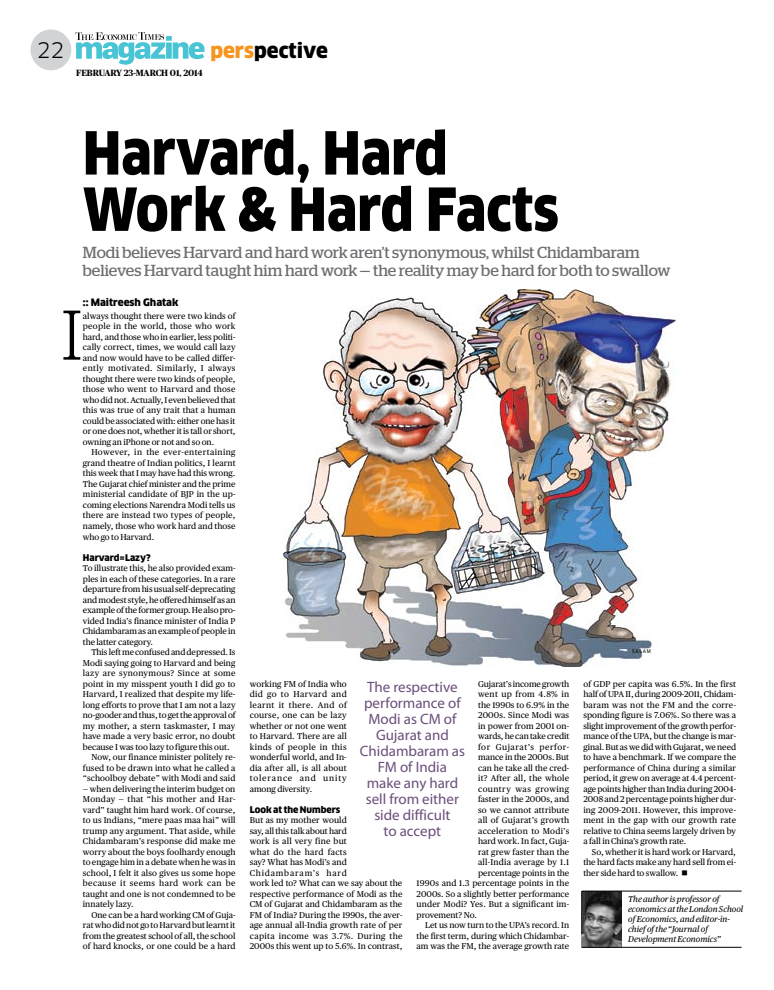
<style>
.page{position:relative;width:774px;height:990px;background:#fff}
.page>*{position:absolute;margin:0;border:0;box-sizing:border-box;transform-origin:0 0}
.t1{font:300 70px "Stag";color:#000}
.t2{font:900 57.9px/56.2px "Clan LF";color:#000;scale:.9 1}
.t3{font:21px "Clan";color:#000}
.t4{font:900 20px "Clan";color:#000}
.t5{font:16px/18px "Stag";color:#6d6e71}
.t6{font:15px/16px "Myriad Pro";color:#6b4e7b;text-align:center}
.t7{font:900 10px "Clan";color:#000}
.t8{font:900 9px "Clan";letter-spacing:-.005em;color:#000}
.t9{font:700 9px "Publico";letter-spacing:-.01em;color:#000}
.t10{font:8.5px/10.5px "Publico Text";letter-spacing:.005em;color:#000;text-align:justify}
.t11{font:italic 8.5px/10px "Publico Text";color:#000}
.t12{font:8.5px "Publico Text";letter-spacing:.025em;color:#000}
.t13{font:8.5px "Publico Text";letter-spacing:.03em;color:#000}
.t14{font:8.5px "Publico Text";letter-spacing:.035em;color:#000}
.t15{font:8.5px "Publico Text";letter-spacing:.065em;color:#000}
.t16{font:8.5px "Publico Text";letter-spacing:.05em;color:#000}
.t17{font:5px "Clan OT Narr News";letter-spacing:.16em;color:#000}
.s1{color:#f7941e}
</style>
<div class="page">
<svg style="left:75px;top:32px;width:129px;height:33px"></svg>
<div style="left:30px;top:29px;width:41px;height:41px;background:#d1d3d4;border-radius:50%"></div>
<img style="left:581px;top:891px;width:40px;height:55px">
<hr style="left:582px;top:890px;width:159px;height:1px;background:#000">
<hr style="left:582px;top:946px;width:159px;height:1px;background:#000">
<img style="left:284px;top:289px;width:392px;height:377px">
<h3 class="t3" style="left:37px;top:37px;width:29px">22</h3>
<p class="t9" style="left:76px;top:67px;width:128px">FEBRUARY 23-MARCH 01, 2014</p>
<h3 class="t4" style="left:210px;top:39px;width:119px"><span class="s1">pers</span>pective</h3>
<h2 class="t2" style="left:83px;top:126px;width:530px">Harvard, Hard<br>Work &amp; Hard Facts</h2>
<h3 class="t5" style="left:83px;top:244px;width:589px">Modi believes Harvard and hard work aren’t synonymous, whilst Chidambaram believes Harvard taught him hard work — the reality may be hard for both to swallow</h3>
<p class="t7" style="left:83px;top:296px;width:97px">:: Maitreesh Ghatak</p>
<h1 class="t1" style="left:62px;top:303px;width:22px">I</h1>
<p class="t10" style="left:83px;top:310px;width:154px">always thought there were two kinds of people in the world, those who work hard, and those who in earlier, less politi&shy;cally correct, times, we would call lazy and now would have to be called differ&shy;ently motivated. Similarly, I always thought there were two kinds of people, those who went to Harvard and those who did not. Actually, I even believed that this was true of any trait that a human could be associated with: either one has it or one does not, whether it is tall or short, owning an iPhone or not and so on.</p>
<p class="t10" style="left:83px;top:447px;width:154px;text-indent:8px">However, in the ever-entertaining grand theatre of Indian politics, I learnt this week that I may have had this wrong.<br>The Gujarat chief minister and the prime ministerial candidate of BJP in the up&shy;coming elections Narendra Modi tells us there are instead two types of people, namely, those who work hard and those who go to Harvard.</p>
<p class="t8" style="left:83px;top:551px;width:69px">Harvard=Lazy?</p>
<p class="t10" style="left:83px;top:562px;width:154px">To illustrate this, he also provided exam&shy;ples in each of these categories. In a rare departure from his usual self-deprecating and modest style, he offered himself as an example of the former group. He also pro&shy;vided India’s finance minister of India P Chidambaram as an example of people in the latter category.</p>
<p class="t10" style="left:91px;top:646px;width:146px">This left me confused and depressed. Is</p>
<p class="t10" style="left:83px;top:657px;width:154px">Modi saying going to Harvard and being</p>
<p class="t14" style="left:83px;top:668px;width:154px">lazy are synonymous? Since at some</p>
<p class="t10" style="left:83px;top:678px;width:154px">point in my misspent youth I did go to</p>
<p class="t10" style="left:83px;top:688px;width:154px">Harvard, I realized that despite my life-</p>
<p class="t10" style="left:83px;top:699px;width:154px">long efforts to prove that I am not a lazy</p>
<p class="t10" style="left:83px;top:709px;width:154px">no-gooder and thus, to get the approval of</p>
<p class="t12" style="left:83px;top:720px;width:154px">my mother, a stern taskmaster, I may</p>
<p class="t10" style="left:83px;top:730px;width:154px">have made a very basic error, no doubt</p>
<p class="t10" style="left:83px;top:741px;width:148px">because I was too lazy to figure this out.</p>
<p class="t10" style="left:91px;top:751px;width:146px">Now, our finance minister politely re-</p>
<p class="t10" style="left:83px;top:762px;width:154px">fused to be drawn into what he called a</p>
<p class="t10" style="left:83px;top:772px;width:154px">“schoolboy debate” with Modi and said</p>
<p class="t10" style="left:83px;top:783px;width:154px">— when delivering the interim budget on Monday — that “his mother and Har&shy;vard” taught him hard work. Of course, to us Indians, “mere paas maa hai” will trump any argument. That aside, while Chidambaram’s response did make me worry about the boys foolhardy enough to engage him in a debate when he was in school, I felt it also gives us some hope because it seems hard work can be taught and one is not condemned to be innately lazy.</p>
<p class="t10" style="left:83px;top:909px;width:154px;text-indent:9px">One can be a hard working CM of Guja&shy;rat who did not go to Harvard but learnt it from the greatest school of all, the school of hard knocks, or one could be a hard</p>
<p class="t10" style="left:250px;top:678px;width:99px">working FM of India who did go to Harvard and learnt it there. And of course, one can be lazy whether or not one went to Harvard. There are all kinds of people in this wonderful world, and In&shy;dia after all, is all about tolerance and unity among diversity.</p>
<p class="t8" style="left:250px;top:803px;width:92px">Look at the Numbers</p>
<p class="t10" style="left:250px;top:814px;width:154px;text-align:left">But as my mother would<br>say, all this talk about hard<br>work is all very fine but<br>what do the hard facts<br>say? What has Modi’s and<br>Chidambaram’s hard<br>work led to? What can we say about the respective performance of Modi as the<br>CM of Gujarat and Chidambaram as the<br>FM of India? During the 1990s, the aver&shy;age annual all-India growth rate of per capita income was 3.7%. During the<br>2000s this went up to 5.6%. In contrast,</p>
<p class="t10" style="left:478px;top:678px;width:93px">Gujarat’s income growth</p>
<p class="t13" style="left:478px;top:689px;width:93px">went up from 4.8% in</p>
<p class="t10" style="left:478px;top:699px;width:93px">the 1990s to 6.9% in the</p>
<p class="t10" style="left:478px;top:709px;width:93px">2000s. Since Modi was</p>
<p class="t10" style="left:478px;top:720px;width:93px">in power from 2001 on-</p>
<p class="t10" style="left:478px;top:730px;width:93px">wards, he can take credit</p>
<p class="t15" style="left:478px;top:741px;width:93px">for Gujarat’s perfor-</p>
<p class="t10" style="left:478px;top:751px;width:93px">mance in the 2000s. But</p>
<p class="t10" style="left:478px;top:762px;width:93px">can he take all the cred-</p>
<p class="t12" style="left:478px;top:773px;width:93px">it? After all, the whole</p>
<p class="t16" style="left:478px;top:783px;width:93px">country was growing</p>
<p class="t10" style="left:478px;top:793px;width:93px">faster in the 2000s, and</p>
<p class="t10" style="left:478px;top:804px;width:93px">so we cannot attribute</p>
<p class="t12" style="left:478px;top:815px;width:93px">all of Gujarat’s growth</p>
<p class="t13" style="left:478px;top:825px;width:93px">acceleration to Modi’s</p>
<p class="t10" style="left:478px;top:835px;width:93px">hard work. In fact, Guja-</p>
<p class="t10" style="left:478px;top:846px;width:93px">rat grew faster than the</p>
<p class="t12" style="left:478px;top:857px;width:93px">all-India average by 1.1</p>
<p class="t10" style="left:478px;top:867px;width:93px">percentage points in the</p>
<p class="t10" style="left:417px;top:877px;width:154px">1990s and 1.3 percentage points in the</p>
<p class="t10" style="left:417px;top:888px;width:154px">2000s. So a slightly better performance</p>
<p class="t10" style="left:417px;top:898px;width:154px">under Modi? Yes. But a significant im-</p>
<p class="t10" style="left:417px;top:909px;width:62px">provement? No.</p>
<p class="t10" style="left:425px;top:919px;width:146px">Let us now turn to the UPA’s record. In</p>
<p class="t10" style="left:417px;top:930px;width:154px">the first term, during which Chidambar-</p>
<p class="t10" style="left:417px;top:940px;width:154px">am was the FM, the average growth rate</p>
<h3 class="t6" style="left:360px;top:678px;width:107px">The respective performance of<br>Modi as CM of<br>Gujarat and<br>Chidambaram as<br>FM of India make any hard sell from either side difficult<br>to accept</h3>
<p class="t17" style="left:632px;top:647px;width:20px">SALAM</p>
<p class="t10" style="left:583px;top:678px;width:154px">of GDP per capita was 6.5%. In the first half of UPA II, during 2009-2011, Chidam&shy;baram was not the FM and the corre&shy;sponding figure is 7.06%. So there was a slight improvement of the growth perfor&shy;mance of the UPA, but the change is mar&shy;ginal. But as we did with Gujarat, we need to have a benchmark. If we compare the performance of China during a similar period, it grew on average at 4.4 percent&shy;age points higher than India during 2004- 2008 and 2 percentage points higher dur&shy;ing 2009-2011. However, this improve&shy;ment in the gap with our growth rate relative to China seems largely driven by a fall in China’s growth rate.</p>
<p class="t10" style="left:583px;top:846px;width:154px;text-indent:8px">So, whether it is hard work or Harvard, the hard facts make any hard sell from ei&shy;ther side hard to swallow. ■</p>
<p class="t11" style="left:628px;top:893px;width:117px">The author is professor of economics at the London School of Economics, and editor-in&shy;chief of the “Journal of<br>Development Economics”</p>
</div>
